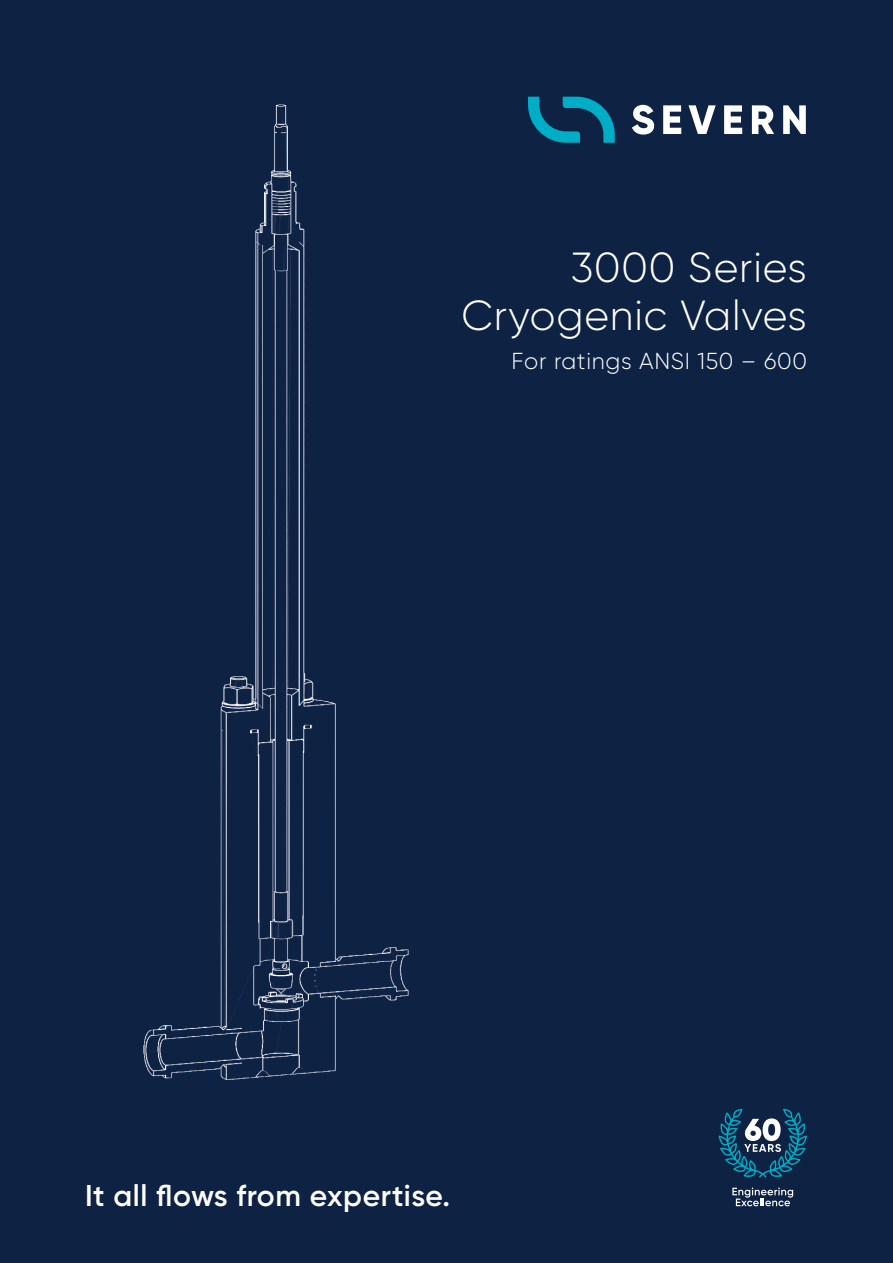
<style>
.page{position:relative;width:893px;height:1263px;background:#0e2244}
.page>*{position:absolute;margin:0;border:0;box-sizing:border-box;transform-origin:0 0}
.t1{font:300 42px/48px "Gilroy";letter-spacing:.02em;color:#fff;text-align:right}
.t2{font:600 30px "Gilroy";letter-spacing:.02em;color:#fff}
.t3{font:300 23.1px "Gilroy";letter-spacing:.03em;color:#fff}
</style>
<div class="page">
<img style="left:143px;top:104px;width:266px;height:976px">
<svg style="left:732px;top:1187px;width:61px;height:19px"></svg>
<svg style="left:718px;top:1109px;width:89px;height:68px"></svg>
<svg style="left:528px;top:97px;width:87px;height:46px"></svg>
<svg style="left:632px;top:105px;width:174px;height:30px"></svg>
<p class="t1" style="left:461px;top:243px;width:347px">3000 Series<br>Cryogenic Valves</p>
<p class="t3" style="left:512px;top:347px;width:297px">For ratings ANSI 150 – 600</p>
<p class="t2" style="left:85px;top:1177px;width:366px">It all flows from expertise.</p>
</div>
